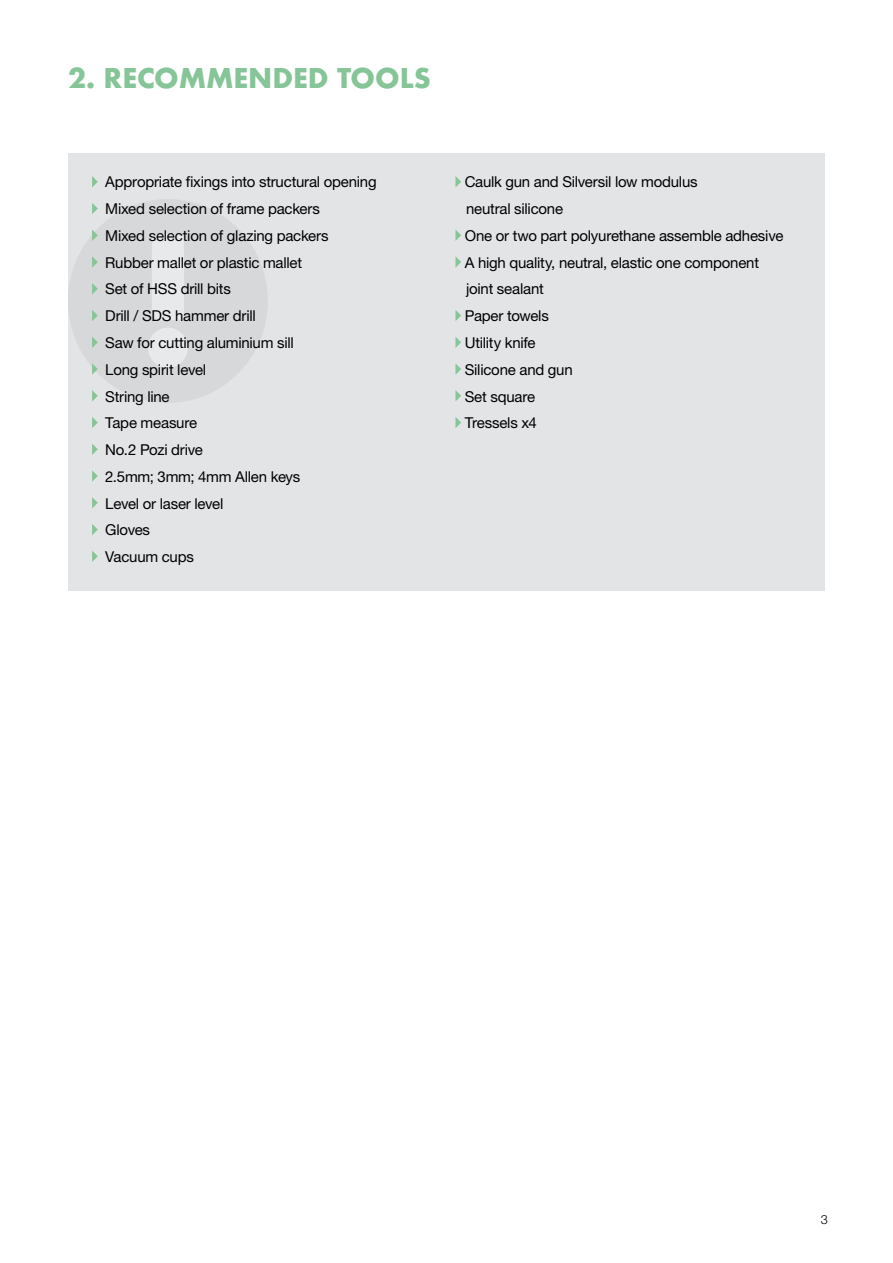
<style>
.page{position:relative;width:893px;height:1263px;background:#fff}
.page>*{position:absolute;margin:0;border:0;box-sizing:border-box;transform-origin:0 0}
.t1{font:30px "Futura Bld";color:#85c597}
.t2{font:15px/26.7px "Helvetica Neue LT Std";letter-spacing:-.015em;color:#000}
.t3{font:300 12.75px "Helvetica Neue LT Std";color:#000}
</style>
<div class="page">
<div style="left:68px;top:154px;width:757px;height:437px;background:#e3e4e6"></div>
<div style="left:68px;top:199px;width:200px;height:204px;background:#d6d8da;border-radius:50%"></div>
<svg style="left:148px;top:234px;width:40px;height:134px"></svg>
<svg style="left:92px;top:176px;width:6px;height:11px"></svg>
<svg style="left:92px;top:203px;width:6px;height:11px"></svg>
<svg style="left:92px;top:230px;width:6px;height:11px"></svg>
<svg style="left:92px;top:256px;width:6px;height:12px"></svg>
<svg style="left:92px;top:283px;width:6px;height:11px"></svg>
<svg style="left:92px;top:310px;width:6px;height:11px"></svg>
<svg style="left:92px;top:337px;width:6px;height:11px"></svg>
<svg style="left:92px;top:363px;width:6px;height:12px"></svg>
<svg style="left:92px;top:390px;width:6px;height:11px"></svg>
<svg style="left:92px;top:417px;width:6px;height:11px"></svg>
<svg style="left:92px;top:444px;width:6px;height:11px"></svg>
<svg style="left:92px;top:470px;width:6px;height:12px"></svg>
<svg style="left:92px;top:497px;width:6px;height:11px"></svg>
<svg style="left:92px;top:524px;width:6px;height:11px"></svg>
<svg style="left:92px;top:551px;width:6px;height:11px"></svg>
<svg style="left:455px;top:176px;width:6px;height:11px"></svg>
<svg style="left:455px;top:230px;width:6px;height:11px"></svg>
<svg style="left:455px;top:256px;width:6px;height:12px"></svg>
<svg style="left:455px;top:310px;width:6px;height:11px"></svg>
<svg style="left:455px;top:337px;width:6px;height:11px"></svg>
<svg style="left:455px;top:363px;width:6px;height:12px"></svg>
<svg style="left:455px;top:390px;width:6px;height:11px"></svg>
<svg style="left:455px;top:417px;width:6px;height:11px"></svg>
<h1 class="t1" style="left:68px;top:58px;width:364px">2. RECOMMENDED TOOLS</h1>
<p class="t2" style="left:105px;top:169px;width:273px">Appropriate fixings into structural opening<br>Mixed selection of frame packers<br>Mixed selection of glazing packers<br>Rubber mallet or plastic mallet<br>Set of HSS drill bits<br>Drill / SDS hammer drill<br>Saw for cutting aluminium sill<br>Long spirit level<br>String line<br>Tape measure<br>No.2 Pozi drive<br>2.5mm; 3mm; 4mm Allen keys<br>Level or laser level<br>Gloves<br>Vacuum cups</p>
<p class="t2" style="left:465px;top:169px;width:320px">Caulk gun and Silversil low modulus<br>neutral silicone<br>One or two part polyurethane assemble adhesive<br>A high quality, neutral, elastic one component joint sealant<br>Paper towels<br>Utility knife<br>Silicone and gun<br>Set square<br>Tressels x4</p>
<p class="t3" style="left:821px;top:1212px;width:9px">3</p>
</div>
